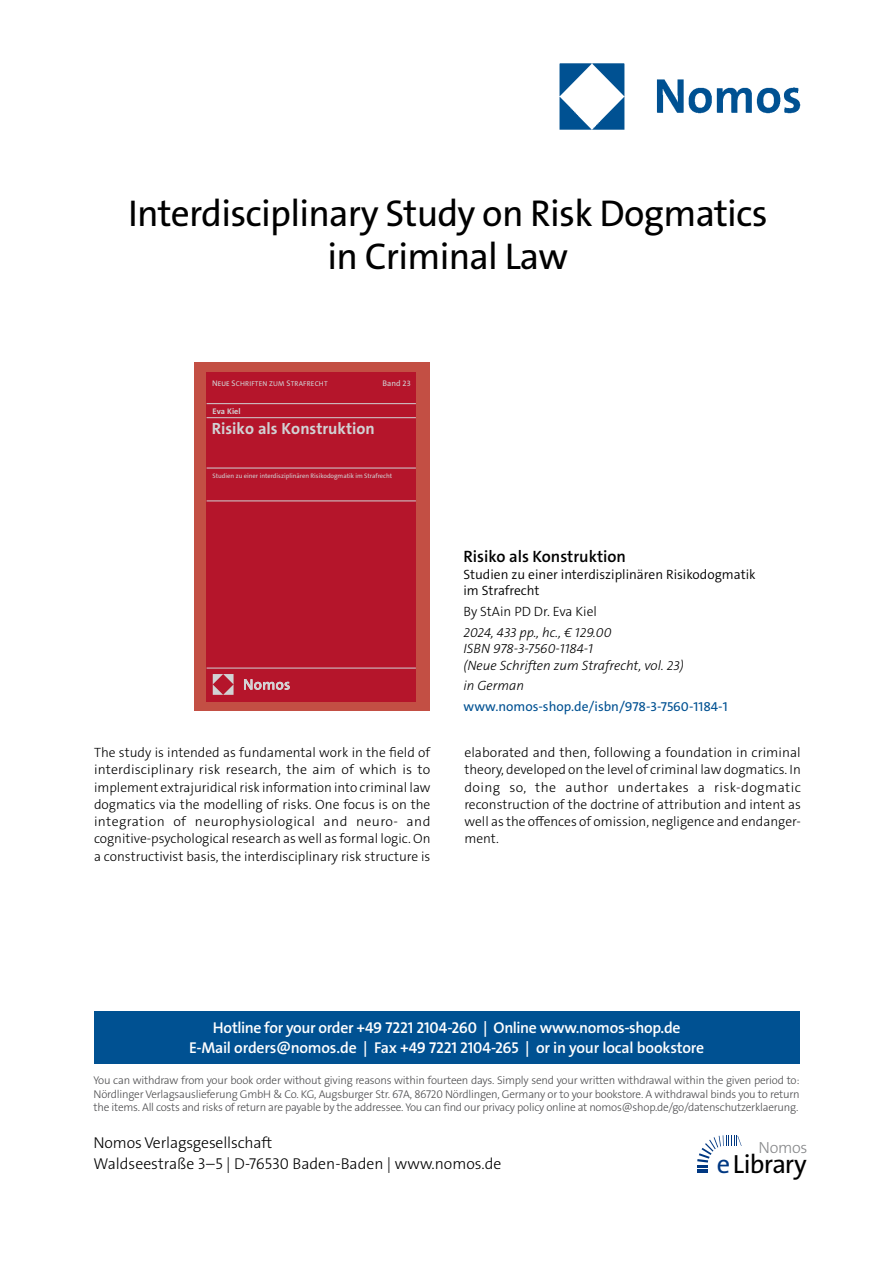
<style>
.page{position:relative;width:893px;height:1263px;background:#fff}
.page>*{position:absolute;margin:0;border:0;box-sizing:border-box;transform-origin:0 0}
.t1{font:37.5px/43.5px "The Sans Os F";letter-spacing:-.02em;color:#000;text-align:center}
.t2{font:26.4px "The Sans Os F";letter-spacing:-.03em;color:#000}
.t3{font:600 16.5px "The Sans C5";color:#000}
.t4{font:700 16.35px "The Sans C5";color:#d1d2d4}
.t5{font:300 16.2px "The Sans Os F";letter-spacing:-.02em;color:#87888a}
.t6{font:600 15.75px/21px "The Sans Os F";letter-spacing:-.02em;color:#fff;text-align:center}
.t7{font:300 15.75px/21px "The Sans Os F";color:#000}
.t8{font:300 13.5px/17.2px "The Sans C5";color:#000;text-align:justify}
.t9{font:italic 300 13.5px/16.5px "The Sans C5";color:#000}
.t10{font:300 13.5px/16.5px "The Sans C5";color:#000}
.t11{font:13.5px "The Sans C5";color:#005192}
.t12{font:300 11.25px/13.5px "The Sans Os F";letter-spacing:-.02em;color:#4b4b4d;text-align:justify}
.t13{font:700 8.1px "The Sans C5";color:#d1d2d4}
.t14{font:8.1px "The Sans C5";letter-spacing:.005em;color:#d1d2d4}
.t15{font:7.05px "The Sans C5";letter-spacing:.025em;color:#d1d2d4}
.t16{font:6.45px "The Sans C5";color:#d1d2d4}
.s1{font-size:8.1px}
.s2{font-weight:600;font-size:6.75px}
.s3{color:#003882}
</style>
<div class="page">
<div style="left:94px;top:1011px;width:705px;height:52px;background:#005192"></div>
<svg style="left:697px;top:1135px;width:45px;height:38px"></svg>
<img style="left:559px;top:63px;width:242px;height:67px">
<div style="left:194px;top:362px;width:236px;height:349px;background:#c34f44"></div>
<div style="left:207px;top:372px;width:209px;height:329px;background:#b5152b"></div>
<hr style="left:207px;top:403px;width:209px;height:1px;background:#d1d2d4">
<hr style="left:207px;top:501px;width:209px;height:1px;background:#d1d2d4">
<hr style="left:207px;top:417px;width:209px;height:1px;background:#d1d2d4">
<hr style="left:207px;top:468px;width:209px;height:1px;background:#d1d2d4">
<hr style="left:207px;top:668px;width:209px;height:1px;background:#d1d2d4">
<svg style="left:244px;top:679px;width:46px;height:11px"></svg>
<svg style="left:213px;top:674px;width:21px;height:21px"></svg>
<h1 class="t1" style="left:128px;top:195px;width:641px">Interdisciplinary Study on Risk Dogmatics in Criminal Law</h1>
<p class="t15" style="left:212px;top:379px;width:117px"><span class="s1">N</span><span class="s2">EUE</span> <span class="s1">S</span>CHRIFTEN ZUM <span class="s1">S</span>TRAFRECHT</p>
<p class="t14" style="left:382px;top:378px;width:30px">Band 23</p>
<p class="t13" style="left:213px;top:406px;width:29px">Eva Kiel</p>
<p class="t4" style="left:212px;top:418px;width:165px">Risiko als Konstruktion</p>
<p class="t16" style="left:213px;top:471px;width:181px">Studien zu einer interdisziplinären Risikodogmatik im Strafrecht</p>
<p class="t3" style="left:463px;top:546px;width:164px">Risiko als Konstruktion</p>
<p class="t10" style="left:463px;top:566px;width:294px">Studien zu einer interdisziplinären Risikodogmatik im Strafrecht</p>
<p class="t8" style="left:463px;top:603px;width:135px">By StAin PD Dr. Eva Kiel</p>
<p class="t9" style="left:463px;top:624px;width:222px">2024, 433 pp., hc., € 129.00<br>ISBN 978-3-7560-1184-1<br>(Neue Schriften zum Strafrecht, vol. 23)</p>
<p class="t9" style="left:463px;top:678px;width:62px">in German</p>
<p class="t11" style="left:463px;top:698px;width:266px">www.nomos-shop.de/isbn/978-3-7560-1184-1</p>
<p class="t8" style="left:94px;top:744px;width:338px">The study is intended as fundamental work in the field of interdisciplinary risk research, the aim of which is to implement extrajuridical risk information into criminal law dogmatics via the modelling of risks. One focus is on the integration of neurophysiological and neuro- and cognitive-psychological research as well as formal logic. On a constructivist basis, the interdisciplinary risk structure is</p>
<p class="t8" style="left:464px;top:744px;width:338px">elaborated and then, following a foundation in criminal theory, developed on the level of criminal law dogmatics. In doing so, the author undertakes a risk-dogmatic reconstruction of the doctrine of attribution and intent as well as the offences of omission, negligence and endanger&shy;ment.</p>
<p class="t6" style="left:189px;top:1017px;width:517px">Hotline for your order +49 7221 2104-260 | Online www.nomos-shop.de<br>E-Mail orders@nomos.de | Fax +49 7221 2104-265 | or in your local bookstore</p>
<p class="t12" style="left:94px;top:1074px;width:708px">You can withdraw from your book order without giving reasons within fourteen days. Simply send your written withdrawal within the given period to:<br>Nördlinger Verlagsauslieferung GmbH &amp; Co. KG, Augsburger Str. 67A, 86720 Nördlingen, Germany or to your bookstore. A withdrawal binds you to return the items. All costs and risks of return are payable by the addressee. You can find our privacy policy online at nomos@shop.de/go/datenschutzerklaerung.</p>
<p class="t7" style="left:94px;top:1133px;width:409px">Nomos Verlagsgesellschaft<br>Waldseestraße 3–5 | D-76530 Baden-Baden | www.nomos.de</p>
<p class="t5" style="left:758px;top:1137px;width:51px">Nomos</p>
<h2 class="t2" style="left:717px;top:1153px;width:91px"><span class="s3">e</span>Library</h2>
</div>
